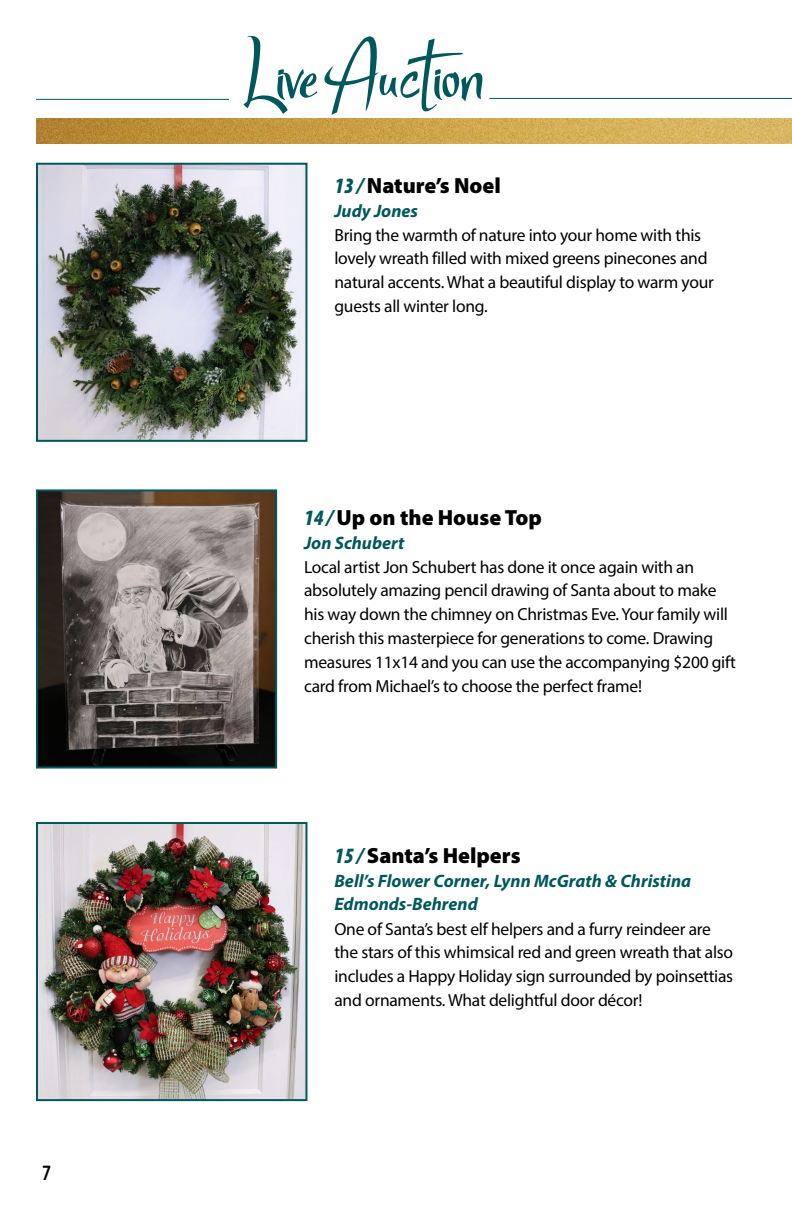
<style>
.page{position:relative;width:792px;height:1224px;background:#fff}
.page>*{position:absolute;margin:0;border:0;box-sizing:border-box;transform-origin:0 0}
.t1{font:900 22px "Myriad Pro";color:#000}
.t2{font:600 condensed 22px "Myriad Pro";color:#000}
.t3{font:italic 700 18px/24px "Myriad Pro";color:#00585c}
.t4{font:17.6px/24px "Myriad Pro";letter-spacing:-.015em;color:#000}
.s1{font-style:italic;font-stretch:condensed;color:#00585c}
</style>
<div class="page">
<img style="left:39px;top:166px;width:265px;height:273px">
<div style="left:36px;top:163px;width:271px;height:279px;border:2px solid #00585c"></div>
<img style="left:39px;top:492px;width:235px;height:274px">
<div style="left:36px;top:489px;width:241px;height:280px;border:2px solid #00585c"></div>
<img style="left:39px;top:825px;width:265px;height:273px">
<div style="left:36px;top:822px;width:271px;height:279px;border:2px solid #00585c"></div>
<svg style="left:243px;top:36px;width:74px;height:78px"></svg>
<svg style="left:324px;top:36px;width:158px;height:79px"></svg>
<hr style="left:36px;top:99px;width:193px;height:1px;background:#00585c">
<hr style="left:490px;top:98px;width:302px;height:1px;background:#00585c">
<img style="left:36px;top:119px;width:756px;height:25px">
<p class="t2" style="left:42px;top:1159px;width:10px">7</p>
<p class="t1" style="left:334px;top:170px;width:168px"><span class="s1">13 /</span> Nature’s Noel</p>
<p class="t3" style="left:334px;top:198px;width:85px">Judy Jones</p>
<p class="t4" style="left:334px;top:222px;width:381px">Bring the warmth of nature into your home with this lovely wreath filled with mixed greens pinecones and natural accents. What a beautiful display to warm your guests all winter long.</p>
<p class="t1" style="left:304px;top:502px;width:239px"><span class="s1">14 /</span>Up on the House Top</p>
<p class="t3" style="left:304px;top:530px;width:102px">Jon Schubert</p>
<p class="t4" style="left:304px;top:554px;width:433px">Local artist Jon Schubert has done it once again with an absolutely amazing pencil drawing of Santa about to make his way down the chimney on Christmas Eve. Your family will cherish this masterpiece for generations to come. Drawing measures 11x14 and you can use the accompanying $200 gift card from Michael’s to choose the perfect frame!</p>
<p class="t1" style="left:334px;top:840px;width:188px"><span class="s1">15 /</span> Santa’s Helpers</p>
<p class="t3" style="left:334px;top:868px;width:358px">Bell’s Flower Corner, Lynn McGrath &amp; Christina<br>Edmonds-Behrend</p>
<p class="t4" style="left:334px;top:916px;width:400px">One of Santa’s best elf helpers and a furry reindeer are the stars of this whimsical red and green wreath that also includes a Happy Holiday sign surrounded by poinsettias and ornaments. What delightful door décor!</p>
</div>
